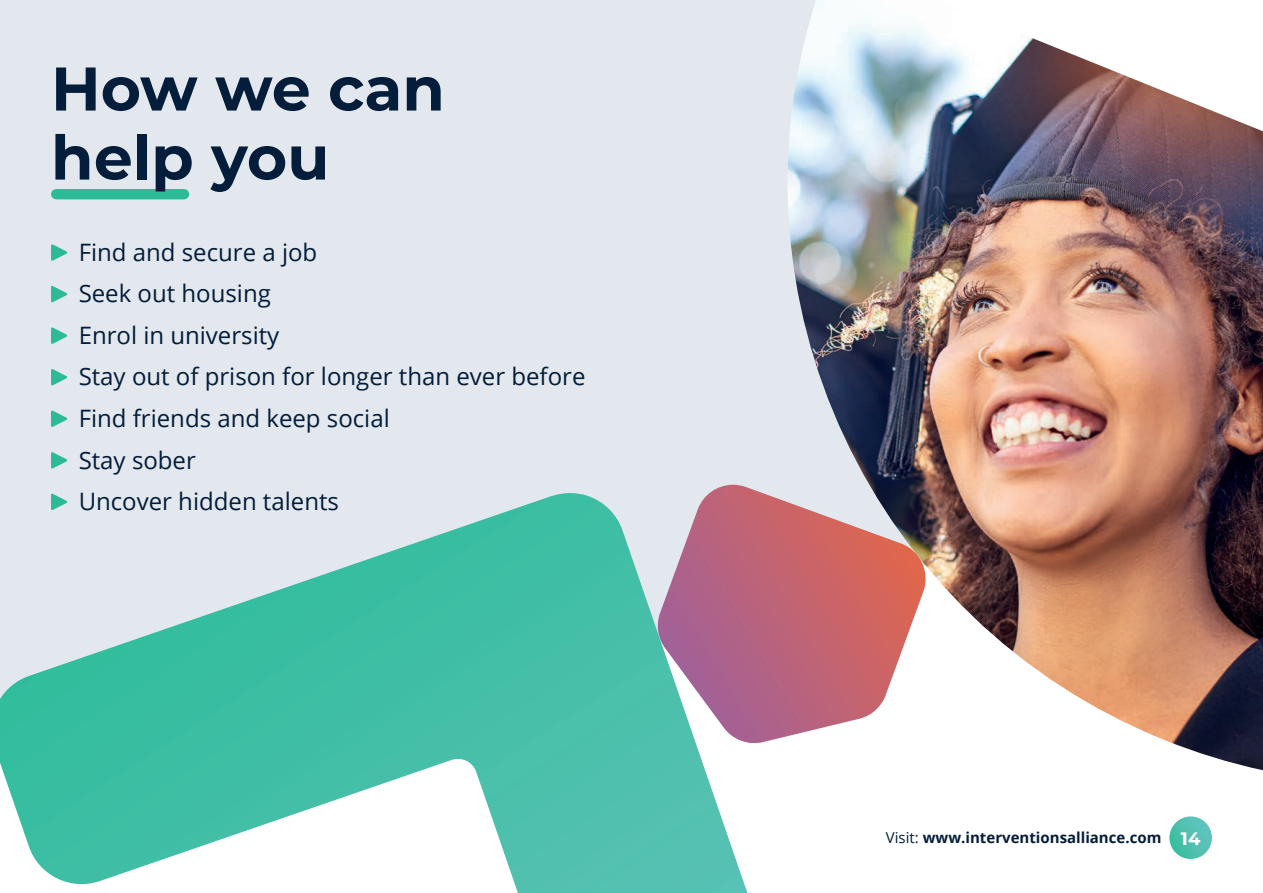
<style>
.page{position:relative;width:1263px;height:893px;background:#fff}
.page>*{position:absolute;margin:0;border:0;box-sizing:border-box;transform-origin:0 0}
.t1{font:700 61.5px/69px "Montserrat";color:#041d3a}
.t2{font:24px/41.5px "Open Sans";color:#041d3a}
.t3{font:700 15px "Open Sans";color:#041d3a}
.s1{font-weight:400}
.s2{font-family:"Montserrat";font-size:18px;color:#fff}
</style>
<div class="page">
<div style="left:0;top:0;width:721px;height:493px;background:#e2e8ed"></div>
<svg style="left:51px;top:244px;width:16px;height:17px"></svg>
<svg style="left:51px;top:286px;width:16px;height:17px"></svg>
<svg style="left:51px;top:327px;width:16px;height:17px"></svg>
<svg style="left:51px;top:369px;width:16px;height:17px"></svg>
<svg style="left:51px;top:410px;width:16px;height:17px"></svg>
<svg style="left:51px;top:452px;width:16px;height:17px"></svg>
<img style="left:721px;top:0;width:542px;height:770px">
<svg style="left:0;top:493px;width:747px;height:400px;background:#7ed0c1"></svg>
<svg style="left:656px;top:485px;width:274px;height:261px;background:#c18794"></svg>
<div style="left:56px;top:189px;width:128px;height:10px;background:#2cbb96"></div>
<svg style="left:1169px;top:816px;width:43px;height:43px"></svg>
<h1 class="t1" style="left:51px;top:51px;width:395px">How we can help you</h1>
<p class="t2" style="left:79px;top:231px;width:508px">Find and secure a job<br>Seek out housing<br>Enrol in university<br>Stay out of prison for longer than ever before<br>Find friends and keep social<br>Stay sober<br>Uncover hidden talents</p>
<p class="t3" style="left:886px;top:827px;width:316px"><span class="s1">Visit:</span> www.interventionsalliance.com <span class="s2">14</span></p>
</div>
